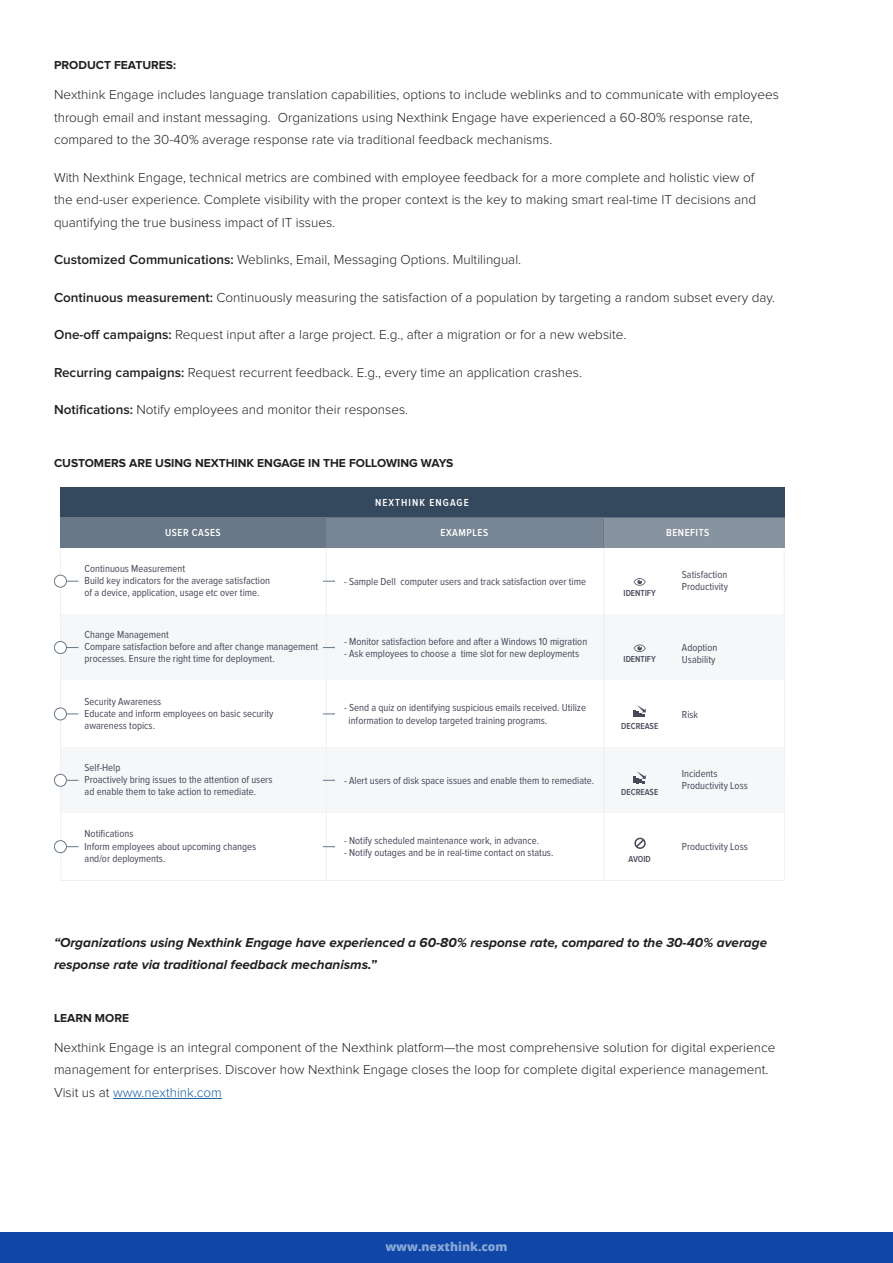
<style>
.page{position:relative;width:893px;height:1263px;background:#fff}
.page>*{position:absolute;margin:0;border:0;box-sizing:border-box;transform-origin:0 0}
.Body_text{font:300 13.5px/22.5px "Proxima Nova";color:#231f20}
.t1{font:italic 700 13.5px/22.5px "Proxima Nova";color:#231f20}
.Section_header{font:700 12px "Proxima Nova";color:#231f20}
.t2{font:800 12px "Open Sans";color:#89a9d7}
.t3{font:10.5px/12px "Proxima Nova Cond";color:#47485a}
.t4{font:600 10.5px "Proxima Nova Cond";letter-spacing:.05em;color:#fff}
.t5{font:600 10.5px "Proxima Nova Cond";letter-spacing:.1em;color:#fff}
.t6{font:600 9px "Proxima Nova Cond";color:#47485a}
.s1{font-weight:600}
.s2{color:#175d9e}
</style>
<div class="page">
<div style="left:0;top:1233px;width:893px;height:30px;background:#1046a8"></div>
<hr style="left:113px;top:1098px;width:109px;height:1px;background:#175d9e">
<div style="left:60px;top:614px;width:724px;height:67px;background:#f5f7f8"></div>
<div style="left:60px;top:747px;width:724px;height:66px;background:#f5f7f8"></div>
<hr style="left:60px;top:548px;width:1px;height:332px;background:#ecf0f1">
<hr style="left:326px;top:548px;width:1px;height:332px;background:#ecf0f1">
<svg style="left:784px;top:547px;width:1px;height:333px"></svg>
<svg style="left:323px;top:580px;width:12px;height:2px"></svg>
<svg style="left:323px;top:647px;width:12px;height:1px"></svg>
<svg style="left:323px;top:713px;width:12px;height:2px"></svg>
<svg style="left:323px;top:779px;width:12px;height:2px"></svg>
<svg style="left:323px;top:846px;width:12px;height:1px"></svg>
<svg style="left:67px;top:581px;width:12px;height:1px"></svg>
<div style="left:54px;top:575px;width:12px;height:12px;background:#fff;border-radius:50%"></div>
<div style="left:54px;top:575px;width:13px;height:13px;border:1px solid #697888;border-radius:50%"></div>
<div style="left:60px;top:488px;width:724px;height:30px;background:#34495e"></div>
<div style="left:326px;top:518px;width:277px;height:30px;background:#788594"></div>
<div style="left:603px;top:518px;width:181px;height:30px;background:#87939f"></div>
<div style="left:60px;top:518px;width:266px;height:30px;background:#697888"></div>
<svg style="left:67px;top:647px;width:12px;height:1px"></svg>
<div style="left:54px;top:641px;width:12px;height:13px;background:#fff;border-radius:50%"></div>
<div style="left:54px;top:641px;width:13px;height:13px;border:1px solid #697888;border-radius:50%"></div>
<svg style="left:67px;top:713px;width:12px;height:1px"></svg>
<div style="left:54px;top:708px;width:12px;height:12px;background:#fff;border-radius:50%"></div>
<div style="left:54px;top:707px;width:13px;height:13px;border:1px solid #697888;border-radius:50%"></div>
<svg style="left:67px;top:780px;width:12px;height:1px"></svg>
<div style="left:54px;top:774px;width:12px;height:12px;background:#fff;border-radius:50%"></div>
<div style="left:54px;top:774px;width:13px;height:13px;border:1px solid #697888;border-radius:50%"></div>
<svg style="left:67px;top:846px;width:12px;height:1px"></svg>
<div style="left:54px;top:841px;width:12px;height:12px;background:#fff;border-radius:50%"></div>
<div style="left:54px;top:840px;width:13px;height:13px;border:1px solid #697888;border-radius:50%"></div>
<hr style="left:603px;top:548px;width:1px;height:332px;background:#ecf0f1">
<svg style="left:634px;top:705px;width:12px;height:12px"></svg>
<svg style="left:634px;top:771px;width:12px;height:12px"></svg>
<svg style="left:634px;top:578px;width:12px;height:8px"></svg>
<svg style="left:634px;top:644px;width:12px;height:8px"></svg>
<svg style="left:634px;top:838px;width:12px;height:11px"></svg>
<p class="Section_header" style="left:54px;top:60px;width:124px">PRODUCT FEATURES:</p>
<p class="Body_text" style="left:54px;top:84px;width:726px">Nexthink Engage includes language translation capabilities, options to include weblinks and to communicate with employees through email and instant messaging. Organizations using Nexthink Engage have experienced a 60-80% response rate, compared to the 30-40% average response rate via traditional feedback mechanisms.</p>
<p class="Body_text" style="left:54px;top:166px;width:704px">With Nexthink Engage, technical metrics are combined with employee feedback for a more complete and holistic view of the end-user experience. Complete visibility with the proper context is the key to making smart real-time IT decisions and quantifying the true business impact of IT issues.</p>
<p class="Body_text" style="left:54px;top:249px;width:469px"><span class="s1">Customized Communications:</span> Weblinks, Email, Messaging Options. Multilingual.</p>
<p class="Body_text" style="left:54px;top:286px;width:723px"><span class="s1">Continuous measurement:</span> Continuously measuring the satisfaction of a population by targeting a random subset every day.</p>
<p class="Body_text" style="left:54px;top:324px;width:574px"><span class="s1">One-off campaigns:</span> Request input after a large project. E.g., after a migration or for a new website.</p>
<p class="Body_text" style="left:54px;top:361px;width:529px"><span class="s1">Recurring campaigns:</span> Request recurrent feedback. E.g., every time an application crashes.</p>
<p class="Body_text" style="left:54px;top:399px;width:356px"><span class="s1">Notifications:</span> Notify employees and monitor their responses.</p>
<p class="Section_header" style="left:54px;top:457px;width:401px">CUSTOMERS ARE USING NEXTHINK ENGAGE IN THE FOLLOWING WAYS</p>
<p class="t5" style="left:375px;top:498px;width:95px">NEXTHINK ENGAGE</p>
<p class="t4" style="left:165px;top:528px;width:57px">USER CASES</p>
<p class="t4" style="left:441px;top:528px;width:49px">EXAMPLES</p>
<p class="t4" style="left:666px;top:528px;width:45px">BENEFITS</p>
<p class="t3" style="left:85px;top:563px;width:187px">Continuous Measurement<br>Build key indicators for the average satisfaction of a device, application, usage etc over time.</p>
<p class="t3" style="left:344px;top:576px;width:243px">- Sample Dell computer users and track satisfaction over time</p>
<p class="t3" style="left:85px;top:629px;width:235px">Change Management<br>Compare satisfaction before and after change management processes. Ensure the right time for deployment.</p>
<p class="t3" style="left:344px;top:636px;width:245px">- Monitor satisfaction before and after a Windows 10 migration</p>
<p class="t3" style="left:344px;top:648px;width:237px">- Ask employees to choose a time slot for new deployments</p>
<p class="t3" style="left:85px;top:696px;width:190px">Security Awareness<br>Educate and inform employees on basic security awareness topics.</p>
<p class="t3" style="left:349px;top:702px;width:239px;text-indent:-5px">- Send a quiz on identifying suspicious emails received. Utilize information to develop targeted training programs.</p>
<p class="t3" style="left:85px;top:762px;width:189px">Self-Help<br>Proactively bring issues to the attention of users ad enable them to take action to remediate.</p>
<p class="t3" style="left:344px;top:775px;width:252px">- Alert users of disk space issues and enable them to remediate.</p>
<p class="t3" style="left:85px;top:828px;width:173px">Notifications<br>Inform employees about upcoming changes and/or deployments.</p>
<p class="t3" style="left:344px;top:835px;width:197px">- Notify scheduled maintenance work, in advance.</p>
<p class="t3" style="left:344px;top:847px;width:211px">- Notify outages and be in real-time contact on status.</p>
<p class="t6" style="left:623px;top:589px;width:34px">IDENTIFY</p>
<p class="t6" style="left:623px;top:655px;width:34px">IDENTIFY</p>
<p class="t6" style="left:621px;top:722px;width:39px">DECREASE</p>
<p class="t6" style="left:621px;top:788px;width:39px">DECREASE</p>
<p class="t6" style="left:628px;top:854px;width:24px">AVOID</p>
<p class="t3" style="left:682px;top:569px;width:48px">Satisfaction<br>Productivity</p>
<p class="t3" style="left:682px;top:642px;width:37px">Adoption<br>Usability</p>
<p class="t3" style="left:682px;top:708px;width:18px">Risk</p>
<p class="t3" style="left:682px;top:768px;width:67px">Incidents<br>Productivity Loss</p>
<p class="t3" style="left:682px;top:841px;width:67px">Productivity Loss</p>
<p class="t1" style="left:54px;top:931px;width:715px">“Organizations using Nexthink Engage have experienced a 60-80% response rate, compared to the 30-40% average response rate via traditional feedback mechanisms.”</p>
<p class="Section_header" style="left:54px;top:1012px;width:77px">LEARN MORE</p>
<p class="Body_text" style="left:54px;top:1036px;width:723px">Nexthink Engage is an integral component of the Nexthink platform—the most comprehensive solution for digital experience management for enterprises. Discover how Nexthink Engage closes the loop for complete digital experience management.<br>Visit us at <span class="s2">www.nexthink.com</span></p>
<p class="t2" style="left:385px;top:1238px;width:124px">www.nexthink.com</p>
</div>
